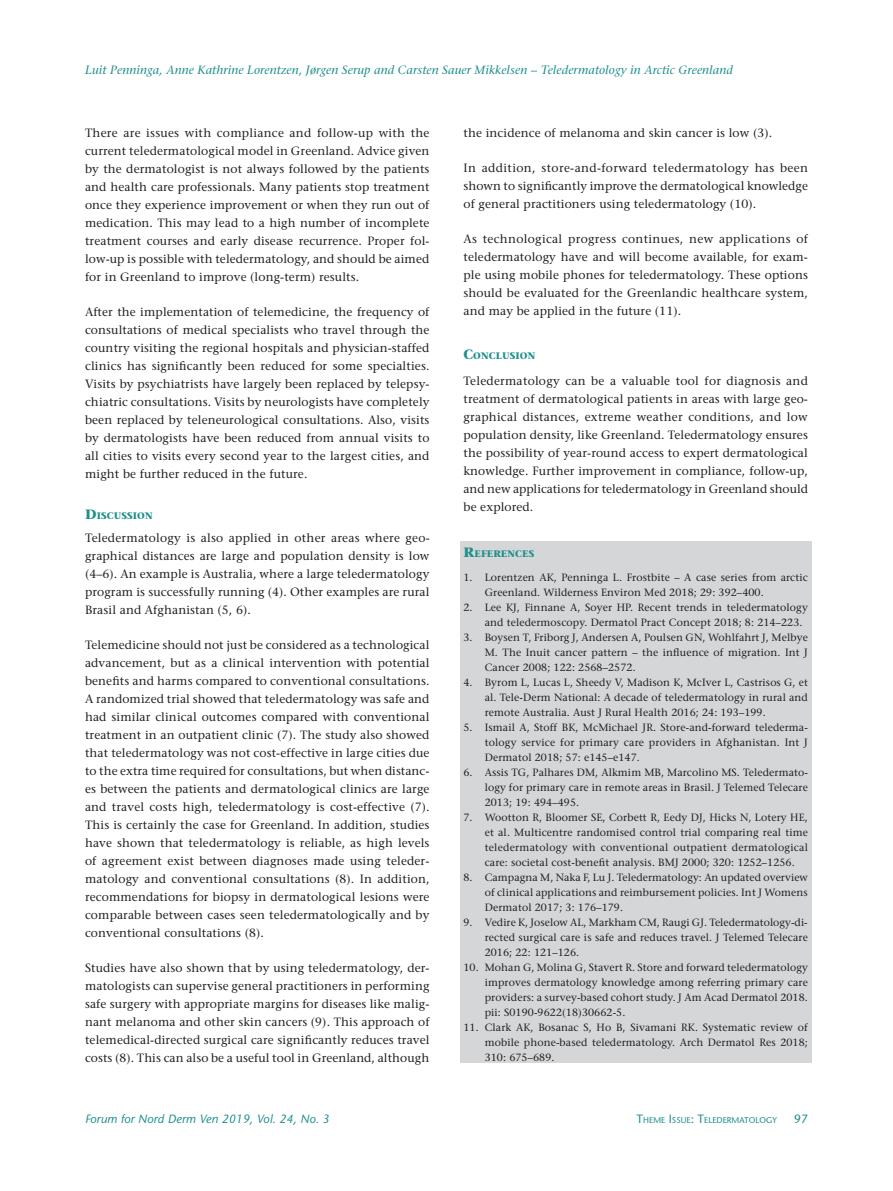
<style>
.page{position:relative;width:893px;height:1191px;background:#fff}
.page>*{position:absolute;margin:0;border:0;box-sizing:border-box;transform-origin:0 0}
.t1{font:12px/18px "Stone Serif";letter-spacing:.01em;color:#231f20;text-align:justify}
.t2{font:italic 12px "Stone Serif";letter-spacing:.01em;color:#1f8f8d}
.t3{font:italic 12px "Stone Sans";letter-spacing:.01em;color:#1f8f8d}
.t4{font:12px "Stone Sans";color:#1f8f8d}
.t5{font:10.5px/15px "Stone Serif";letter-spacing:.01em;color:#231f20;text-align:justify}
.t6{font:700 9.45px "Stone Serif";letter-spacing:.015em;color:#1f8f8d}
.t7{font:8.4px "Stone Sans";color:#1f8f8d}
.s1{font-size:13.5px}
.s2{font-size:12px}
</style>
<div class="page">
<div style="left:460px;top:541px;width:351px;height:522px;background:#d4d6d7"></div>
<p class="t2" style="left:85px;top:63px;width:649px">Luit Penninga, Anne Kathrine Lorentzen, Jørgen Serup and Carsten Sauer Mikkelsen – Teledermatology in Arctic Greenland</p>
<p class="t1" style="left:85px;top:123px;width:346px">There are issues with compliance and follow-up with the current teledermatological model in Greenland. Advice given by the dermatologist is not always followed by the patients and health care professionals. Many patients stop treatment once they experience improvement or when they run out of medication. This may lead to a high number of incomplete treatment courses and early disease recurrence. Proper fol&shy;low-up is possible with teledermatology, and should be aimed for in Greenland to improve (long-term) results.</p>
<p class="t1" style="left:85px;top:302px;width:346px">After the implementation of telemedicine, the frequency of consultations of medical specialists who travel through the country visiting the regional hospitals and physician-staffed clinics has significantly been reduced for some specialties.<br>Visits by psychiatrists have largely been replaced by telepsy&shy;chiatric consultations. Visits by neurologists have completely been replaced by teleneurological consultations. Also, visits by dermatologists have been reduced from annual visits to all cities to visits every second year to the largest cities, and might be further reduced in the future.</p>
<p class="t6" style="left:85px;top:510px;width:69px"><span class="s1">D</span>ISCUSSION</p>
<p class="t1" style="left:85px;top:528px;width:346px">Teledermatology is also applied in other areas where geo&shy;graphical distances are large and population density is low (4–6). An example is Australia, where a large teledermatology program is successfully running (4). Other examples are rural Brasil and Afghanistan (5, 6).</p>
<p class="t1" style="left:85px;top:635px;width:346px">Telemedicine should not just be considered as a technological advancement, but as a clinical intervention with potential benefits and harms compared to conventional consultations.<br>A randomized trial showed that teledermatology was safe and had similar clinical outcomes compared with conventional treatment in an outpatient clinic (7). The study also showed that teledermatology was not cost-effective in large cities due to the extra time required for consultations, but when distanc&shy;es between the patients and dermatological clinics are large and travel costs high, teledermatology is cost-effective (7).<br>This is certainly the case for Greenland. In addition, studies have shown that teledermatology is reliable, as high levels of agreement exist between diagnoses made using teleder&shy;matology and conventional consultations (8). In addition, recommendations for biopsy in dermatological lesions were comparable between cases seen teledermatologically and by conventional consultations (8).</p>
<p class="t1" style="left:85px;top:958px;width:346px">Studies have also shown that by using teledermatology, der&shy;matologists can supervise general practitioners in performing safe surgery with appropriate margins for diseases like malig&shy;nant melanoma and other skin cancers (9). This approach of telemedical-directed surgical care significantly reduces travel costs (8). This can also be a useful tool in Greenland, although</p>
<p class="t1" style="left:463px;top:123px;width:310px">the incidence of melanoma and skin cancer is low (3).</p>
<p class="t1" style="left:463px;top:158px;width:346px">In addition, store-and-forward teledermatology has been shown to significantly improve the dermatological knowledge of general practitioners using teledermatology (10).</p>
<p class="t1" style="left:463px;top:229px;width:346px">As technological progress continues, new applications of teledermatology have and will become available, for exam&shy;ple using mobile phones for teledermatology. These options should be evaluated for the Greenlandic healthcare system, and may be applied in the future (11).</p>
<p class="t6" style="left:463px;top:349px;width:73px"><span class="s1">C</span>ONCLUSION</p>
<p class="t1" style="left:463px;top:372px;width:346px">Teledermatology can be a valuable tool for diagnosis and treatment of dermatological patients in areas with large geo&shy;graphical distances, extreme weather conditions, and low population density, like Greenland. Teledermatology ensures the possibility of year-round access to expert dermatological knowledge. Further improvement in compliance, follow-up, and new applications for teledermatology in Greenland should be explored.</p>
<p class="t6" style="left:463px;top:548px;width:72px"><span class="s1">R</span>EFERENCES</p>
<p class="t5" style="left:485px;top:569px;width:325px;text-indent:-21px">1. Lorentzen AK, Penninga L. Frostbite – A case series from arctic<br>Greenland. Wilderness Environ Med 2018; 29: 392–400.</p>
<p class="t5" style="left:485px;top:599px;width:325px;text-indent:-21px">2. Lee KJ, Finnane A, Soyer HP. Recent trends in teledermatology and teledermoscopy. Dermatol Pract Concept 2018; 8: 214–223.</p>
<p class="t5" style="left:485px;top:629px;width:325px;text-indent:-21px">3. Boysen T, Friborg J, Andersen A, Poulsen GN, Wohlfahrt J, Melbye M. The Inuit cancer pattern – the influence of migration. Int J Cancer 2008; 122: 2568–2572.</p>
<p class="t5" style="left:485px;top:674px;width:325px;text-indent:-21px">4. Byrom L, Lucas L, Sheedy V, Madison K, McIver L, Castrisos G, et al. Tele-Derm National: A decade of teledermatology in rural and remote Australia. Aust J Rural Health 2016; 24: 193–199.</p>
<p class="t5" style="left:485px;top:719px;width:325px;text-indent:-21px">5. Ismail A, Stoff BK, McMichael JR. Store-and-forward telederma&shy;tology service for primary care providers in Afghanistan. Int J Dermatol 2018; 57: e145–e147.</p>
<p class="t5" style="left:485px;top:764px;width:325px;text-indent:-21px">6. Assis TG, Palhares DM, Alkmim MB, Marcolino MS. Teledermato&shy;logy for primary care in remote areas in Brasil. J Telemed Telecare 2013; 19: 494–495.</p>
<p class="t5" style="left:485px;top:809px;width:325px;text-indent:-21px">7. Wootton R, Bloomer SE, Corbett R, Eedy DJ, Hicks N, Lotery HE, et al. Multicentre randomised control trial comparing real time teledermatology with conventional outpatient dermatological care: societal cost-benefit analysis. BMJ 2000; 320: 1252–1256.</p>
<p class="t5" style="left:485px;top:869px;width:325px;text-indent:-21px">8. Campagna M, Naka F, Lu J. Teledermatology: An updated overview of clinical applications and reimbursement policies. Int J Womens Dermatol 2017; 3: 176–179.</p>
<p class="t5" style="left:485px;top:914px;width:325px;text-indent:-21px">9. Vedire K, Joselow AL, Markham CM, Raugi GJ. Teledermatology-di&shy;rected surgical care is safe and reduces travel. J Telemed Telecare 2016; 22: 121–126.</p>
<p class="t5" style="left:485px;top:959px;width:325px;text-indent:-21px">10. Mohan G, Molina G, Stavert R. Store and forward teledermatology improves dermatology knowledge among referring primary care providers: a survey-based cohort study. J Am Acad Dermatol 2018. pii: S0190-9622(18)30662-5.</p>
<p class="t5" style="left:485px;top:1019px;width:325px;text-indent:-21px">11. Clark AK, Bosanac S, Ho B, Sivamani RK. Systematic review of mobile phone-based teledermatology. Arch Dermatol Res 2018; 310: 675–689.</p>
<p class="t3" style="left:85px;top:1112px;width:246px">Forum for Nord Derm Ven 2019, Vol. 24, No. 3</p>
<p class="t7" style="left:637px;top:1115px;width:142px"><span class="s2">T</span>HEME <span class="s2">I</span>SSUE<span class="s2">: T</span>ELEDERMATOLOGY</p>
<p class="t4" style="left:794px;top:1112px;width:15px">97</p>
</div>
